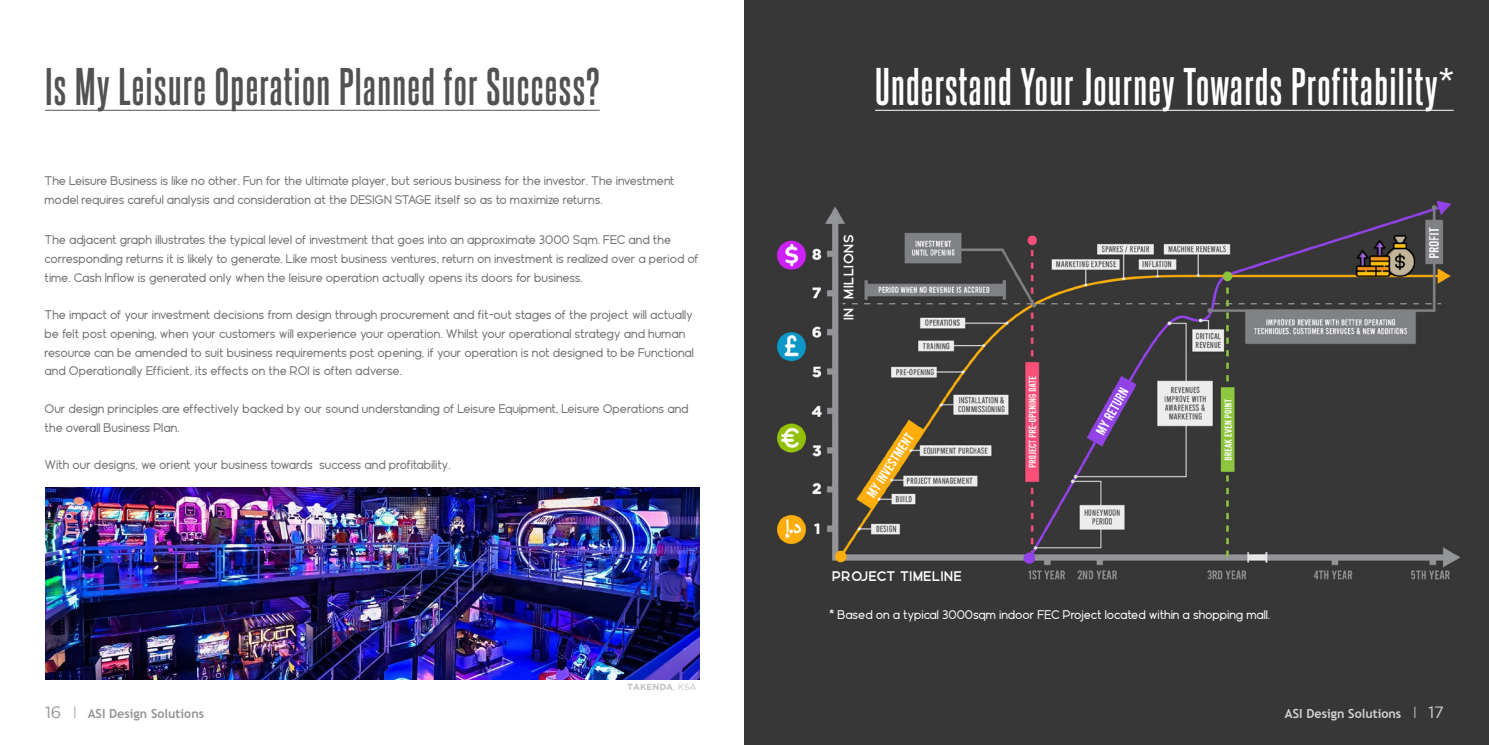
<style>
.page{position:relative;width:1489px;height:745px;background:#fff}
.page>*{position:absolute;margin:0;border:0;box-sizing:border-box;transform-origin:0 0}
.t1{font:700 45px "Steelfish Rg";letter-spacing:.03em;color:#fff}
.t2{font:700 45px "Steelfish Rg";letter-spacing:.03em;color:#525252}
.t3{font:700 13.88px "Geomatrix";letter-spacing:.05em;color:#fff}
.t4{font:700 13.88px "Geomatrix";letter-spacing:.05em;color:#fcfcfc}
.t5{font:12.5px/18.8px "Geomatrix";letter-spacing:-.005em;color:#737373}
.t6{font:12.5px "Geomatrix";color:#fff}
.t7{font:700 12.5px "Trebuchet MS";color:#939598}
.t8{font:700 12.5px "Trebuchet MS";color:#d1d3d4}
.t9{font:700 8.75px "Gotham";color:#c0c1c2}
.s1{font-family:"Gotham";font-weight:400;font-size:16.25px}
.s2{font-family:"Gotham";font-weight:300;font-size:16.25px}
.s3{font-weight:400}
</style>
<div class="page">
<div style="left:744px;top:0;width:744px;height:744px;background:#383737"></div>
<img style="left:777px;top:109px;width:683px;height:471px">
<img style="left:45px;top:487px;width:654px;height:191px">
<hr style="left:45px;top:110px;width:554px;height:1px;background:#525252">
<hr style="left:875px;top:110px;width:578px;height:1px;background:#fff">
<h1 class="t2" style="left:45px;top:55px;width:556px">Is My Leisure Operation Planned for Success?</h1>
<h1 class="t1" style="left:875px;top:55px;width:580px">Understand Your Journey Towards Profitability*</h1>
<p class="t5" style="left:45px;top:171px;width:631px">The Leisure Business is like no other. Fun for the ultimate player, but serious business for the investor. The investment model requires careful analysis and consideration at the DESIGN STAGE itself so as to maximize returns.</p>
<p class="t5" style="left:45px;top:230px;width:655px">The adjacent graph illustrates the typical level of investment that goes into an approximate 3000 Sqm. FEC and the corresponding returns it is likely to generate. Like most business ventures, return on investment is realized over a period of time. Cash Inflow is generated only when the leisure operation actually opens its doors for business.</p>
<p class="t5" style="left:45px;top:305px;width:651px">The impact of your investment decisions from design through procurement and fit-out stages of the project will actually be felt post opening, when your customers will experience your operation. Whilst your operational strategy and human resource can be amended to suit business requirements post opening, if your operation is not designed to be Functional and Operationally Efficient, its effects on the ROI is often adverse.</p>
<p class="t5" style="left:45px;top:399px;width:645px">Our design principles are effectively backed by our sound understanding of Leisure Equipment, Leisure Operations and the overall Business Plan.</p>
<p class="t5" style="left:45px;top:455px;width:407px">With our designs, we orient your business towards success and profitability.</p>
<p class="t7" style="left:45px;top:705px;width:161px"><span class="s1">16</span> <span class="s2">I</span> ASI Design Solutions</p>
<p class="t9" style="left:627px;top:681px;width:70px">TAKENDA<span class="s3">, KSA</span></p>
<p class="t4" style="left:840px;top:320px;width:87px;rotate:-90deg">IN MILLIONS</p>
<p class="t3" style="left:832px;top:567px;width:131px">PROJECT TIMELINE</p>
<p class="t6" style="left:829px;top:607px;width:442px">* Based on a typical 3000sqm indoor FEC Project located within a shopping mall.</p>
<p class="t8" style="left:1284px;top:705px;width:160px">ASI Design Solutions <span class="s2">I</span> <span class="s1">17</span></p>
</div>
